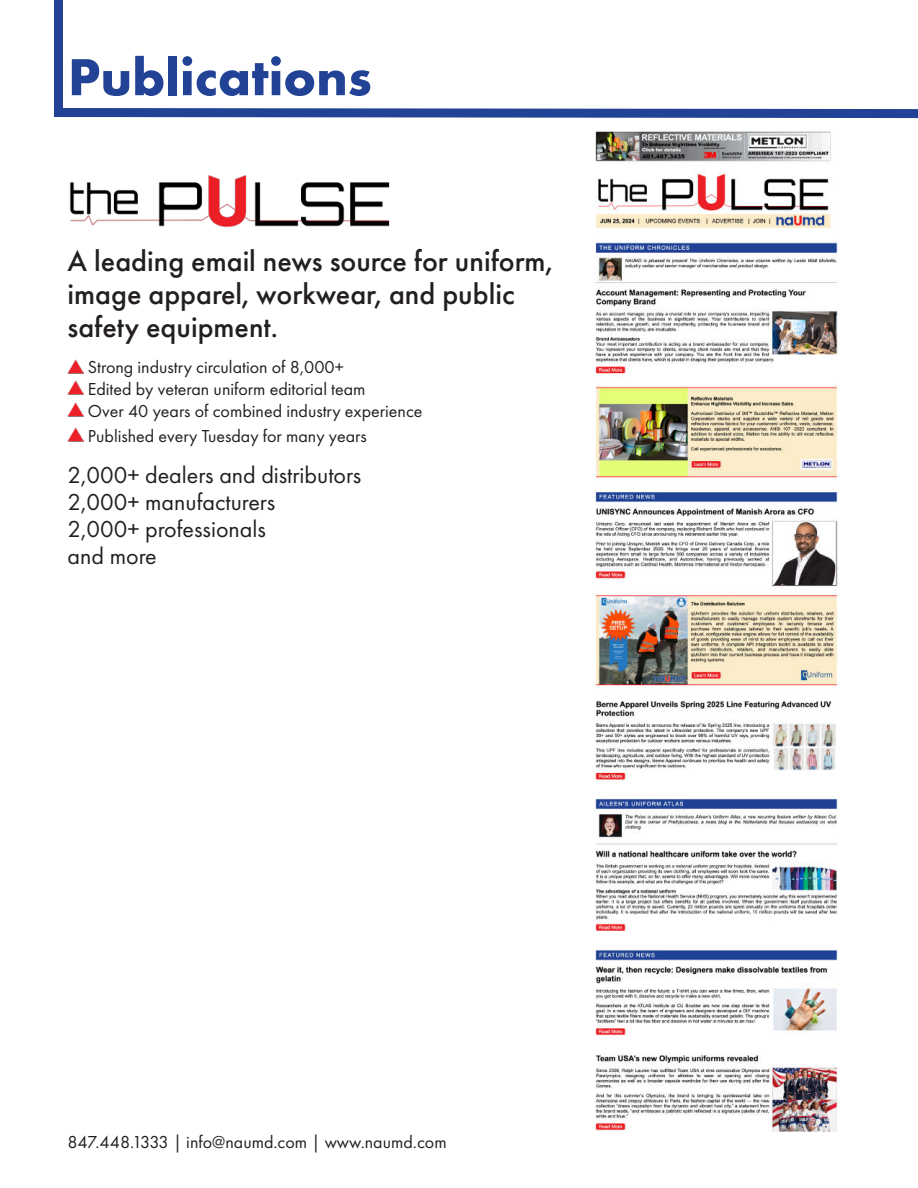
<style>
.page{position:relative;width:918px;height:1188px;background:#fff}
.page>*{position:absolute;margin:0;border:0;box-sizing:border-box;transform-origin:0 0}
.t1{font:700 54px "Futura PT";color:#214295}
.t2{font:500 30px/33px "Futura PT";color:#231f20}
.t3{font:24px/27px "Futura PT";color:#231f20}
.t4{font:18px/21.6px "Futura PT";color:#231f20}
</style>
<div class="page">
<img style="left:595px;top:131px;width:243px;height:1001px">
<img style="left:68px;top:359px;width:16px;height:14px">
<img style="left:68px;top:381px;width:16px;height:14px">
<img style="left:68px;top:402px;width:16px;height:15px">
<img style="left:68px;top:428px;width:16px;height:14px">
<svg style="left:54px;top:108px;width:864px;height:11px;background:#4964a8"></svg>
<div style="left:54px;top:0;width:9px;height:108px;background:#214295"></div>
<img style="left:70px;top:175px;width:320px;height:52px">
<h1 class="t1" style="left:68px;top:56px;width:305px">Publications</h1>
<h2 class="t2" style="left:68px;top:247px;width:487px">A leading email news source for uniform, image apparel, workwear, and public safety equipment.</h2>
<p class="t4" style="left:88px;top:358px;width:336px">Strong industry circulation of 8,000+<br>Edited by veteran uniform editorial team<br>Over 40 years of combined industry experience</p>
<p class="t4" style="left:88px;top:426px;width:280px">Published every Tuesday for many years</p>
<h3 class="t3" style="left:68px;top:464px;width:295px">2,000+ dealers and distributors<br>2,000+ manufacturers<br>2,000+ professionals<br>and more</h3>
<p class="t4" style="left:68px;top:1132px;width:381px">847.448.1333 | info@naumd.com | www.naumd.com</p>
</div>
